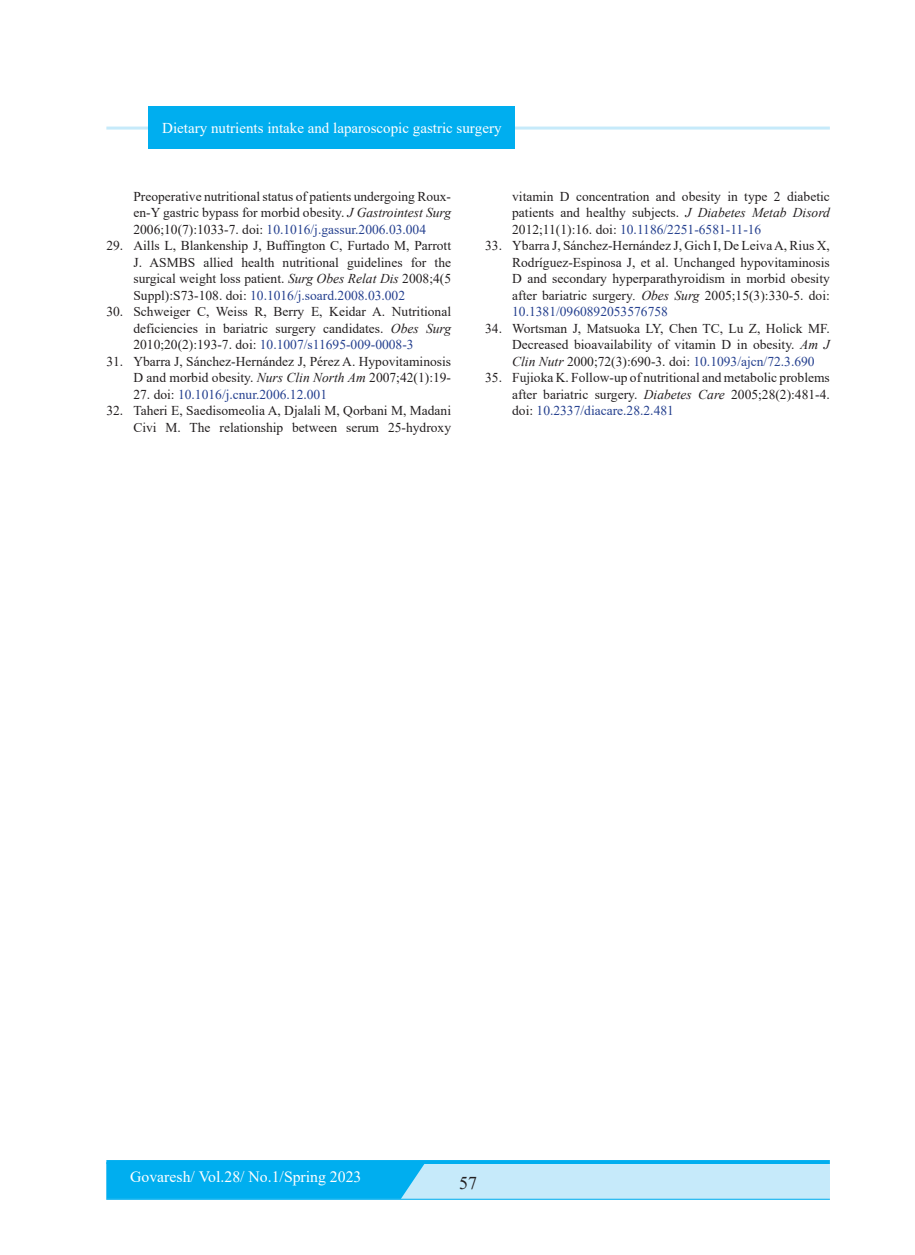
<style>
.page{position:relative;width:915px;height:1255px;background:#fff}
.page>*{position:absolute;margin:0;border:0;box-sizing:border-box;transform-origin:0 0}
.t1{font:18px "Times New Roman";color:#231f20}
.t2{font:15.75px "Times New Roman";color:#fff}
.t3{font:15px "Times New Roman";color:#fff}
.t4{font:13.5px/16.5px "Times New Roman";color:#231f20;text-align:justify}
.t5{font:13.5px "Times New Roman";color:#25408f}
.s1{font-style:italic}
.s2{color:#25408f}
.s3{color:#231f20}
</style>
<div class="page">
<div style="left:106px;top:1159px;width:723px;height:5px;background:#00aeef"></div>
<div style="left:106px;top:1164px;width:723px;height:35px;background:#c6eafa"></div>
<hr style="left:106px;top:1198px;width:723px;height:1px;background:#00aeef">
<div style="left:106px;top:1162px;width:319px;height:36px;background:#00aeef"></div>
<hr style="left:106px;top:126px;width:723px;height:3px;background:#c6eafa">
<div style="left:149px;top:106px;width:365px;height:43px;background:#00aeef"></div>
<p class="t3" style="left:162px;top:117px;width:341px">Dietary nutrients intake and laparoscopic gastric surgery</p>
<p class="t4" style="left:133px;top:188px;width:319px">Preoperative nutritional status of patients undergoing Roux&shy;en-Y gastric bypass for morbid obesity. <span class="s1">J Gastrointest Surg </span>2006;10(7):1033-7. doi: <span class="s2">10.1016/j.gassur.2006.03.004</span></p>
<p class="t4" style="left:133px;top:237px;width:319px;text-indent:-27px">29. Aills L, Blankenship J, Buffington C, Furtado M, Parrott J. ASMBS allied health nutritional guidelines for the surgical weight loss patient. <span class="s1">Surg Obes Relat Dis</span> 2008;4(5<br>Suppl):S73-108. doi: <span class="s2">10.1016/j.soard.2008.03.002</span></p>
<p class="t4" style="left:133px;top:303px;width:319px;text-indent:-27px">30. Schweiger C, Weiss R, Berry E, Keidar A. Nutritional deficiencies in bariatric surgery candidates. <span class="s1">Obes Surg </span>2010;20(2):193-7. doi: <span class="s2">10.1007/s11695-009-0008-3</span></p>
<p class="t4" style="left:106px;top:353px;width:346px;text-align:right">31. Ybarra J, Sánchez-Hernández J, Pérez A. Hypovitaminosis<br>D and morbid obesity. <span class="s1">Nurs Clin North Am</span> 2007;42(1):19-</p>
<p class="t5" style="left:133px;top:385px;width:195px"><span class="s3">27. doi:</span> 10.1016/j.cnur.2006.12.001</p>
<p class="t4" style="left:106px;top:402px;width:346px;text-align:right">32. Taheri E, Saedisomeolia A, Djalali M, Qorbani M, Madani<br>Civi M. The relationship between serum 25-hydroxy</p>
<p class="t4" style="left:512px;top:188px;width:319px">vitamin D concentration and obesity in type 2 diabetic patients and healthy subjects. <span class="s1">J Diabetes Metab Disord </span>2012;11(1):16. doi: <span class="s2">10.1186/2251-6581-11-16</span></p>
<p class="t4" style="left:512px;top:237px;width:319px;text-indent:-27px">33. Ybarra J, Sánchez-Hernández J, Gich I, De Leiva A, Rius X, Rodríguez-Espinosa J, et al. Unchanged hypovitaminosis D and secondary hyperparathyroidism in morbid obesity after bariatric surgery<span class="s1">. Obes Surg</span> 2005;15(3):330-5. doi:<br><span class="s2">10.1381/0960892053576758</span></p>
<p class="t4" style="left:512px;top:320px;width:319px;text-indent:-27px">34. Wortsman J, Matsuoka LY, Chen TC, Lu Z, Holick MF.<br>Decreased bioavailability of vitamin D in obesity. <span class="s1">Am J Clin Nutr</span> 2000;72(3):690-3. doi: <span class="s2">10.1093/ajcn/72.3.690</span></p>
<p class="t4" style="left:512px;top:369px;width:319px;text-indent:-27px">35. Fujioka K. Follow-up of nutritional and metabolic problems after bariatric surgery. <span class="s1">Diabetes Care</span> 2005;28(2):481-4. doi: <span class="s2">10.2337/diacare.28.2.481</span></p>
<p class="t2" style="left:130px;top:1165px;width:233px">Govaresh/ Vol.28/ No.1/Spring 2023</p>
<h1 class="t1" style="left:459px;top:1170px;width:19px">57</h1>
</div>
